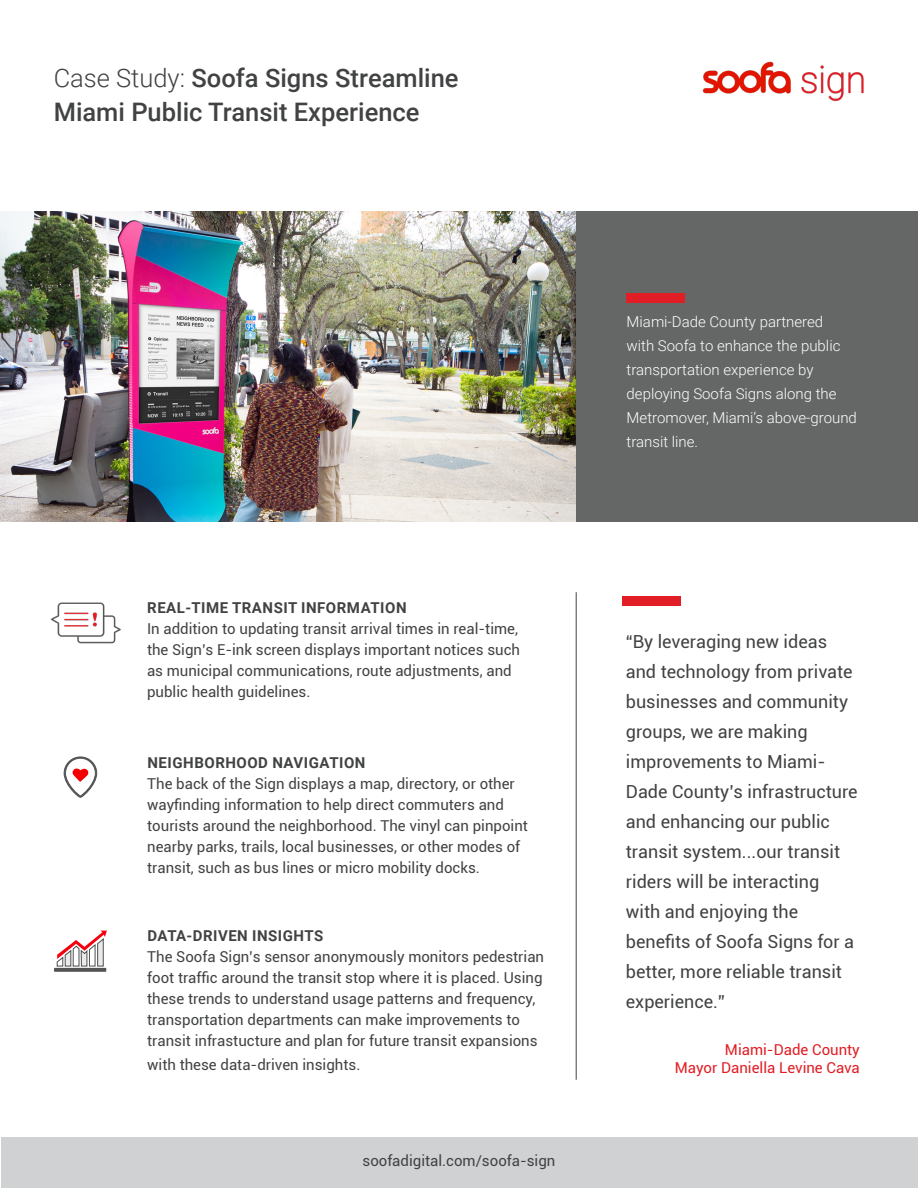
<style>
.page{position:relative;width:918px;height:1188px;background:#fff}
.page>*{position:absolute;margin:0;border:0;box-sizing:border-box;transform-origin:0 0}
.t1{font:500 25.5px "Roboto";color:#414243}
.t2{font:18px/30px "Roboto";color:#414243}
.t3{font:15px/21px "Roboto";color:#414243}
.t4{font:300 15px/24px "Roboto";color:#fff}
.t5{font:700 15px "Roboto";letter-spacing:.035em;color:#414243}
.t6{font:15px "Roboto";color:#e11e25}
.s1{font-weight:300}
</style>
<div class="page">
<img style="left:702px;top:61px;width:162px;height:41px">
<div style="left:574px;top:211px;width:344px;height:311px;background:#656666"></div>
<div style="left:627px;top:293px;width:58px;height:10px;background:#e11e25"></div>
<div style="left:623px;top:596px;width:58px;height:10px;background:#e11e25"></div>
<hr style="left:576px;top:592px;width:1px;height:488px;background:#414243">
<img style="left:0;top:211px;width:576px;height:311px">
<img style="left:51px;top:602px;width:70px;height:42px">
<svg style="left:54px;top:968px;width:52px;height:4px"></svg>
<svg style="left:56px;top:931px;width:51px;height:36px"></svg>
<svg style="left:64px;top:757px;width:33px;height:41px"></svg>
<div style="left:1px;top:1137px;width:917px;height:50px;background:#d0d1d3"></div>
<p class="t1" style="left:54px;top:60px;width:406px"><span class="s1">Case Study:</span> Soofa Signs Streamline</p>
<p class="t1" style="left:54px;top:94px;width:367px">Miami Public Transit Experience</p>
<p class="t5" style="left:147px;top:597px;width:261px">REAL-TIME TRANSIT INFORMATION</p>
<p class="t3" style="left:147px;top:617px;width:375px">In addition to updating transit arrival times in real-time, the Sign’s E-ink screen displays important notices such as municipal communications, route adjustments, and public health guidelines.</p>
<p class="t5" style="left:148px;top:752px;width:220px">NEIGHBORHOOD NAVIGATION</p>
<p class="t3" style="left:147px;top:772px;width:382px">The back of the Sign displays a map, directory, or other wayfinding information to help direct commuters and tourists around the neighborhood. The vinyl can pinpoint nearby parks, trails, local businesses, or other modes of transit, such as bus lines or micro mobility docks.</p>
<p class="t5" style="left:148px;top:925px;width:177px">DATA-DRIVEN INSIGHTS</p>
<p class="t3" style="left:147px;top:945px;width:398px">The Soofa Sign’s sensor anonymously monitors pedestrian foot traffic around the transit stop where it is placed. Using these trends to understand usage patterns and frequency, transportation departments can make improvements to transit infrastucture and plan for future transit expansions</p>
<p class="t3" style="left:147px;top:1053px;width:215px">with these data-driven insights.</p>
<p class="t3" style="left:362px;top:1150px;width:194px">soofadigital.com/soofa-sign</p>
<p class="t4" style="left:627px;top:309px;width:232px">Miami-Dade County partnered<br>with Soofa to enhance the public transportation experience by deploying Soofa Signs along the<br>Metromover, Miami’s above-ground transit line.</p>
<p class="t2" style="left:626px;top:626px;width:233px">“By leveraging new ideas and technology from private businesses and community groups, we are making improvements to Miami-<br>Dade County’s infrastructure and enhancing our public transit system...our transit riders will be interacting with and enjoying the benefits of Soofa Signs for a better, more reliable transit experience.”</p>
<p class="t6" style="left:725px;top:1039px;width:136px">Miami-Dade County</p>
<p class="t6" style="left:675px;top:1057px;width:186px">Mayor Daniella Levine Cava</p>
</div>
